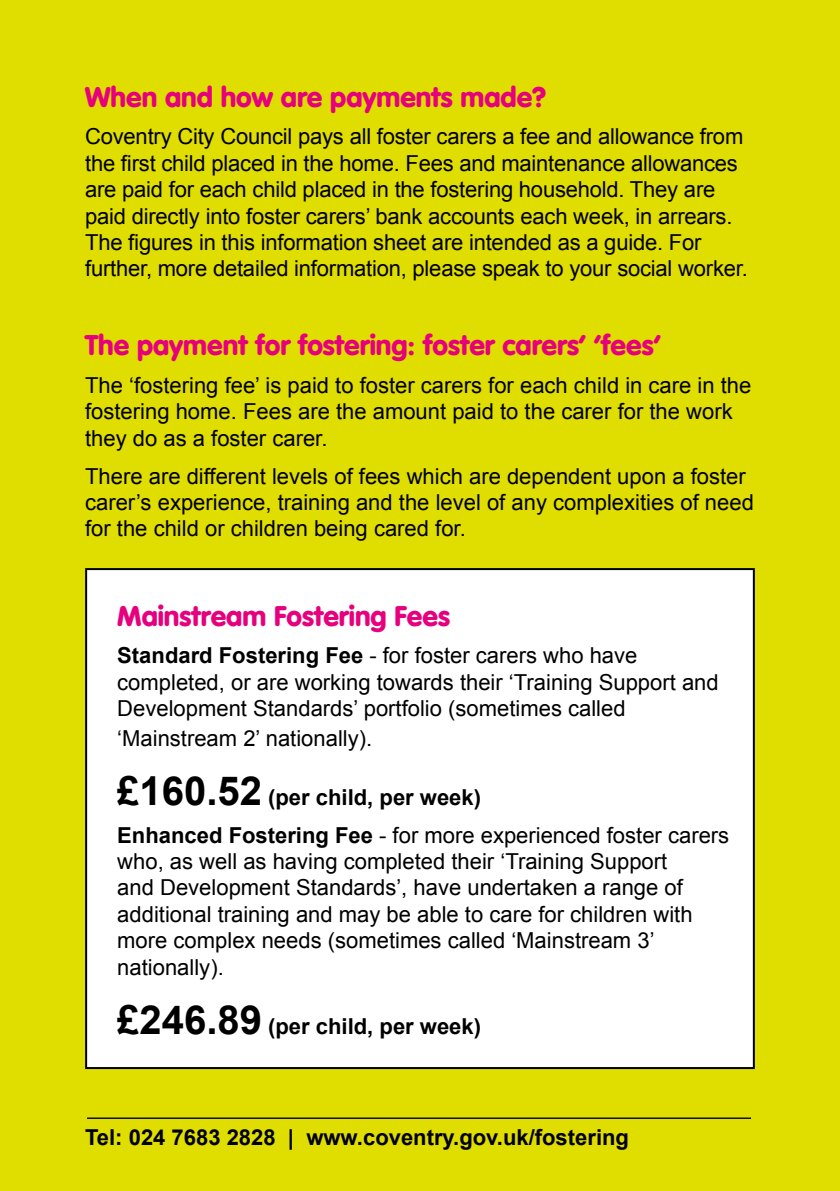
<style>
.page{position:relative;width:840px;height:1191px;background:#fff}
.page>*{position:absolute;margin:0;border:0;box-sizing:border-box;transform-origin:0 0}
.t1{font:900 28px "VAG Rounded Std";color:#e6007d}
.t2{font:22px/26.4px "Arial";color:#000}
.t3{font:700 22px/37.8px "Arial";color:#000}
.s1{font-weight:700}
.s2{font-size:40px}
.s3{font-weight:400}
</style>
<div class="page">
<div style="left:0;top:0;width:839px;height:1191px;background:#e0dd00"></div>
<div style="left:86px;top:569px;width:667px;height:499px;background:#fff"></div>
<div style="left:85px;top:568px;width:669px;height:501px;border:2px solid #000"></div>
<hr style="left:87px;top:1117px;width:663px;height:1px;background:#000">
<p class="t1" style="left:85px;top:80px;width:462px">When and how are payments made?</p>
<p class="t2" style="left:85px;top:124px;width:663px">Coventry City Council pays all foster carers a fee and allowance from the first child placed in the home. Fees and maintenance allowances are paid for each child placed in the fostering household. They are paid directly into foster carers’ bank accounts each week, in arrears.<br>The figures in this information sheet are intended as a guide. For further, more detailed information, please speak to your social worker.</p>
<p class="t1" style="left:85px;top:328px;width:577px">The payment for fostering: foster carers’ ‘fees’</p>
<p class="t2" style="left:85px;top:372px;width:667px">The ‘fostering fee’ is paid to foster carers for each child in care in the fostering home. Fees are the amount paid to the carer for the work they do as a foster carer.</p>
<p class="t2" style="left:85px;top:463px;width:670px">There are different levels of fees which are dependent upon a foster carer’s experience, training and the level of any complexities of need for the child or children being cared for.</p>
<p class="t1" style="left:117px;top:599px;width:334px">Mainstream Fostering Fees</p>
<p class="t2" style="left:117px;top:642px;width:602px"><span class="s1">Standard Fostering Fee</span> - for foster carers who have completed, or are working towards their ‘Training Support and<br>Development Standards’ portfolio (sometimes called</p>
<p class="t2" style="left:117px;top:725px;width:256px">‘Mainstream 2’ nationally).</p>
<p class="t3" style="left:117px;top:778px;width:613px"><span class="s2">£160.52</span> (per child, per week)<br>Enhanced Fostering Fee <span class="s3">- for more experienced foster carers</span></p>
<p class="t2" style="left:117px;top:848px;width:576px">who, as well as having completed their ‘Training Support and Development Standards’, have undertaken a range of additional training and may be able to care for children with more complex needs (sometimes called ‘Mainstream 3’ nationally).</p>
<p class="t3" style="left:117px;top:1007px;width:365px"><span class="s2">£246.89</span> (per child, per week)</p>
<p class="t3" style="left:85px;top:1118px;width:545px">Tel: 024 7683 2828 | www.coventry.gov.uk/fostering</p>
</div>
